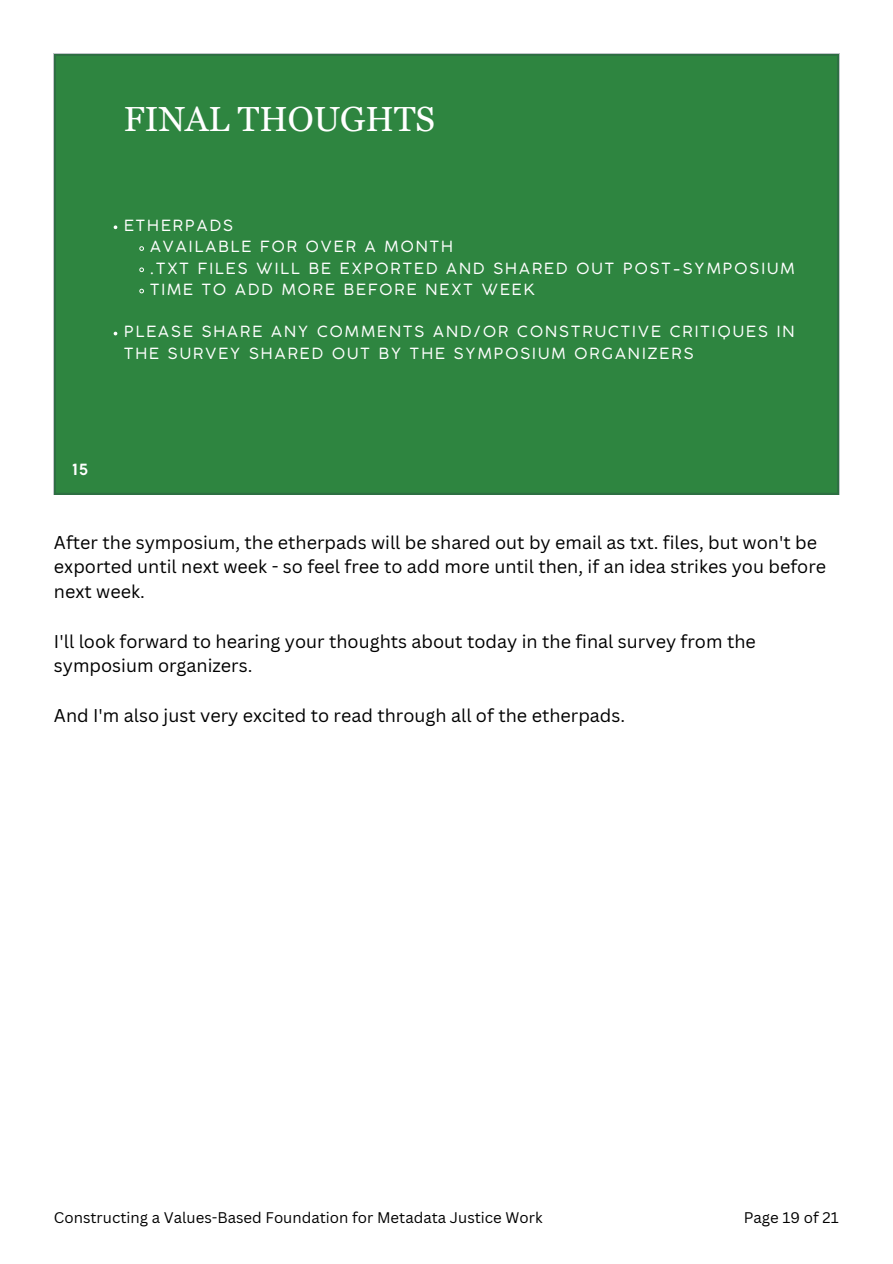
<style>
.page{position:relative;width:893px;height:1264px;background:#fff}
.page>*{position:absolute;margin:0;border:0;box-sizing:border-box;transform-origin:0 0}
.t1{font:34.8px "Georgia Pro";color:#fff}
.t2{font:18px/24.8px "Canva Sans";color:#000}
.t3{font:15.3px/21.3px "Coco Gothic";letter-spacing:.135em;color:#fff}
.t4{font:700 15.3px "Coco Gothic";color:#fff}
.t5{font:15px "Canva Sans";color:#000}
</style>
<div class="page">
<div style="left:54px;top:54px;width:785px;height:441px;background:#2e8540"></div>
<p class="t1" style="left:124px;top:99px;width:313px">FINAL THOUGHTS</p>
<p class="t3" style="left:124px;top:216px;width:110px">ETHERPADS</p>
<p class="t3" style="left:150px;top:237px;width:304px">AVAILABLE FOR OVER A MONTH</p>
<p class="t3" style="left:150px;top:259px;width:646px">.TXT FILES WILL BE EXPORTED AND SHARED OUT POST-SYMPOSIUM</p>
<p class="t3" style="left:150px;top:280px;width:386px">TIME TO ADD MORE BEFORE NEXT WEEK</p>
<p class="t3" style="left:124px;top:322px;width:672px">PLEASE SHARE ANY COMMENTS AND/OR CONSTRUCTIVE CRITIQUES IN<br>THE SURVEY SHARED OUT BY THE SYMPOSIUM ORGANIZERS</p>
<p class="t4" style="left:72px;top:464px;width:17px">15</p>
<p class="t2" style="left:54px;top:529px;width:773px">After the symposium, the etherpads will be shared out by email as txt. files, but won't be exported until next week - so feel free to add more until then, if an idea strikes you before next week.</p>
<p class="t2" style="left:54px;top:628px;width:703px">I'll look forward to hearing your thoughts about today in the final survey from the symposium organizers.</p>
<p class="t2" style="left:54px;top:702px;width:572px">And I'm also just very excited to read through all of the etherpads.</p>
<p class="t5" style="left:54px;top:1206px;width:490px">Constructing a Values-Based Foundation for Metadata Justice Work</p>
<p class="t5" style="left:743px;top:1206px;width:96px">Page 19 of 21</p>
</div>
